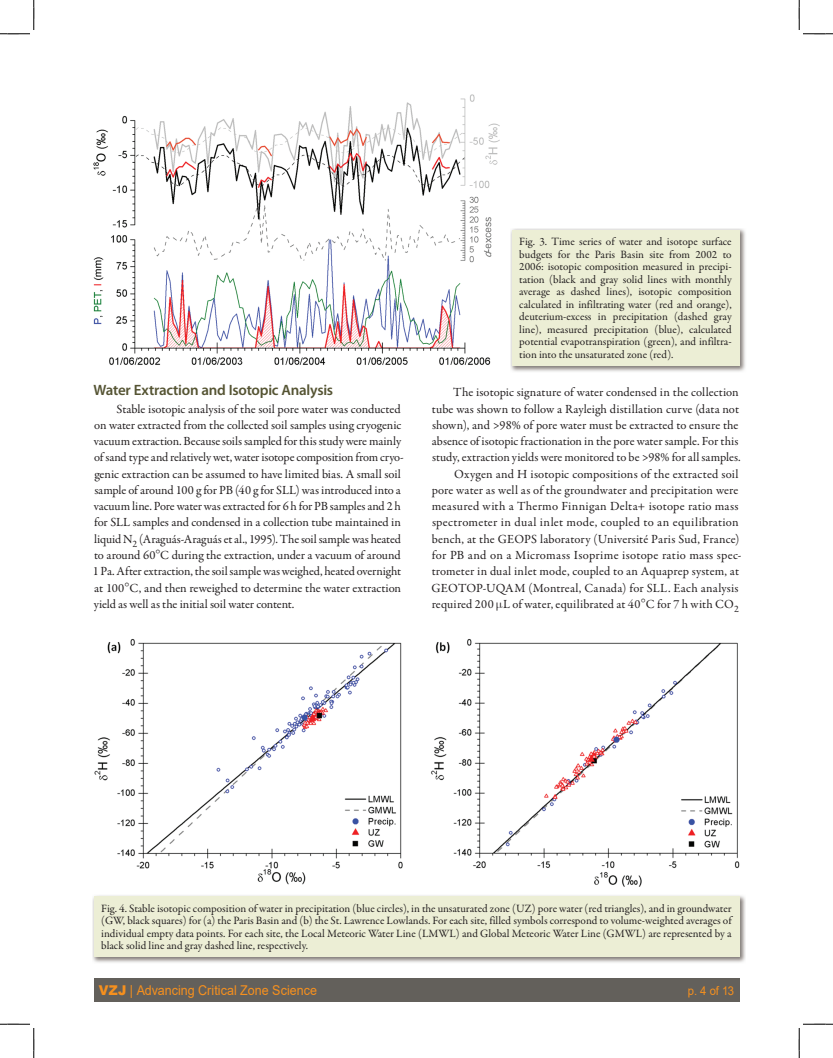
<style>
.page{position:relative;width:833px;height:1058px;background:#fff}
.page>*{position:absolute;margin:0;border:0;box-sizing:border-box;transform-origin:0 0}
.t1{font:600 15px "Myriad Pro";letter-spacing:-.015em;color:#555433}
.t2{font:13.5px "Arial";color:#f6901e;scale:.93 1}
.t3{font:12.5px/16.2px "Garamond Premr Pro";color:#231f20}
.t4{font:12.12px "Arial";color:#f6901e;scale:.93 1}
.t5{font:11.25px/12.5px "Garamond Premr Pro";color:#231f20;text-align:justify}
.s1{font-weight:900}
</style>
<div class="page">
<div style="left:94px;top:978px;width:645px;height:24px;background:#63605b"></div>
<img style="left:94px;top:94px;width:405px;height:271px">
<img style="left:94px;top:639px;width:645px;height:248px">
<img style="left:510px;top:228px;width:235px;height:144px">
<div style="left:512px;top:230px;width:227px;height:135px;background:#eceed5"></div>
<img style="left:92px;top:895px;width:653px;height:68px">
<div style="left:94px;top:896px;width:645px;height:60px;background:#eceed5"></div>
<svg style="left:0;top:0;width:35px;height:35px"></svg>
<svg style="left:0;top:1023px;width:35px;height:35px"></svg>
<svg style="left:798px;top:0;width:34px;height:35px"></svg>
<svg style="left:798px;top:1023px;width:34px;height:35px"></svg>
<p class="t1" style="left:93px;top:381px;width:241px">Water Extraction and Isotopic Analysis</p>
<p class="t3" style="left:93px;top:401px;width:313px;text-indent:24px">Stable isotopic analysis of the soil pore water was conducted on water extracted from the collected soil samples using cryogenic vacuum extraction. Because soils sampled for this study were mainly of sand type and relatively wet, water isotope composition from cryo&shy;genic extraction can be assumed to have limited bias. A small soil sample of around 100 g for PB (40 g for SLL) was introduced into a vacuum line. Pore water was extracted for 6 h for PB samples and 2 h for SLL samples and condensed in a collection tube maintained in liquid N<sub>2</sub> (Araguás-Araguás et al., 1995). The soil sample was heated to around 60 C during the extraction, under a vacuum of around 1 Pa. After extraction, the soil sample was weighed, heated overnight at 100 C, and then reweighed to determine the water extraction yield as well as the initial soil water content.</p>
<p class="t5" style="left:519px;top:236px;width:214px">Fig. 3. Time series of water and isotope surface budgets for the Paris Basin site from 2002 to 2006: isotopic composition measured in precipi&shy;tation (black and gray solid lines with monthly average as dashed lines), isotopic composition calculated in infiltrating water (red and orange), deuterium-excess in precipitation (dashed gray line), measured precipitation (blue), calculated potential evapotranspiration (green), and infiltra&shy;tion into the unsaturated zone (red).</p>
<p class="t3" style="left:431px;top:384px;width:311px;text-align:right">The isotopic signature of water condensed in the collection tube was shown to follow a Rayleigh distillation curve (data not shown), and &gt;98% of pore water must be extracted to ensure the absence of isotopic fractionation in the pore water sample. For this study, extraction yields were monitored to be &gt;98% for all samples.<br>Oxygen and H isotopic compositions of the extracted soil<br>pore water as well as of the groundwater and precipitation were measured with a Thermo Finnigan Delta+ isotope ratio mass spectrometer in dual inlet mode, coupled to an equilibration bench, at the GEOPS laboratory (Université Paris Sud, France) for PB and on a Micromass Isoprime isotope ratio mass spec&shy;trometer in dual inlet mode, coupled to an Aquaprep system, at GEOTOP-UQAM (Montreal, Canada) for SLL. Each analysis required 200 L of water, equilibrated at 40 C for 7 h with CO<sub>2</sub></p>
<p class="t5" style="left:101px;top:902px;width:631px">Fig. 4. Stable isotopic composition of water in precipitation (blue circles), in the unsaturated zone (UZ) pore water (red triangles), and in groundwater (GW, black squares) for (a) the Paris Basin and (b) the St. Lawrence Lowlands. For each site, filled symbols correspond to volume-weighted averages of individual empty data points. For each site, the Local Meteoric Water Line (LMWL) and Global Meteoric Water Line (GMWL) are represented by a black solid line and gray dashed line, respectively.</p>
<p class="t2" style="left:99px;top:980px;width:236px"><span class="s1">VZJ</span> | Advancing Critical Zone Science</p>
<p class="t4" style="left:688px;top:982px;width:51px">p. 4 of 13</p>
</div>
